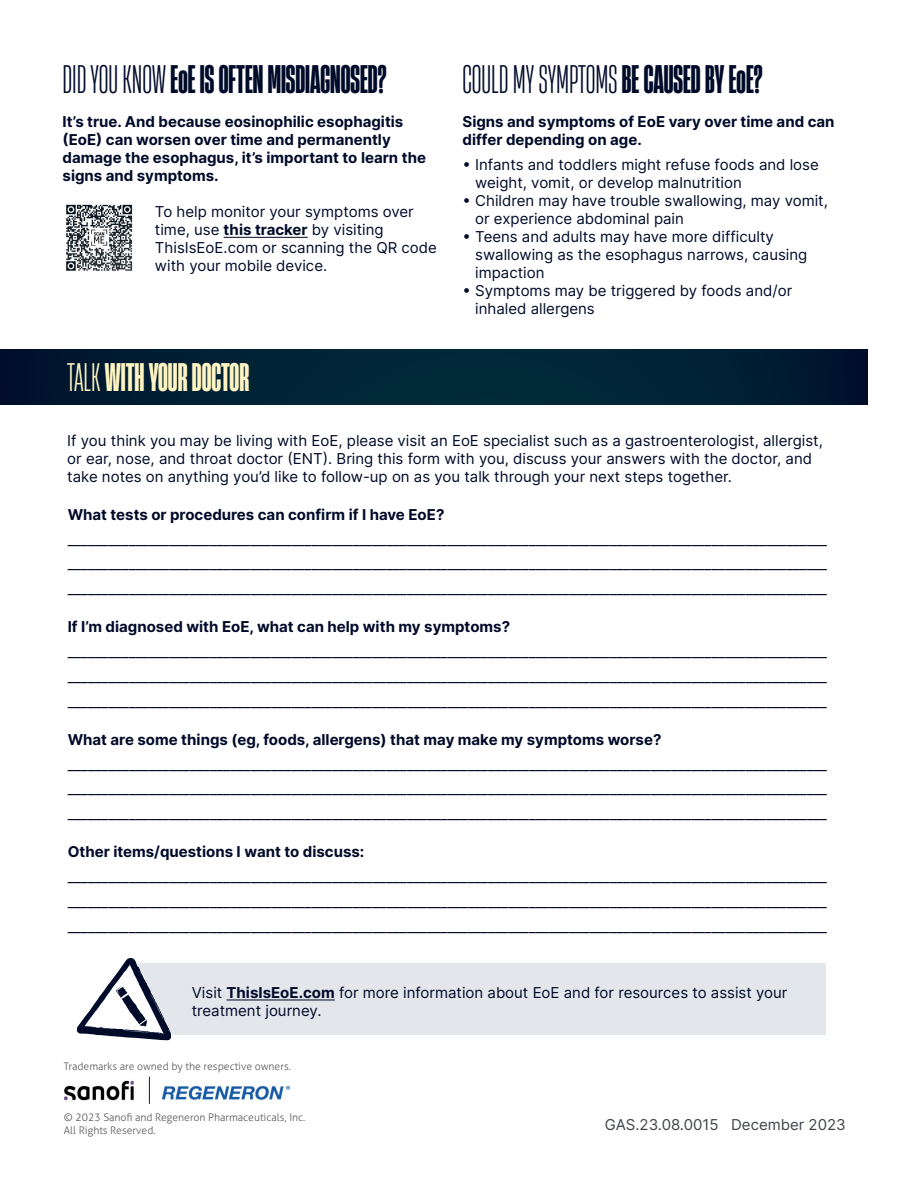
<style>
.page{position:relative;width:918px;height:1188px;background:#fff}
.page>*{position:absolute;margin:0;border:0;box-sizing:border-box;transform-origin:0 0}
.t1{font:800 37.5px "Heading Now 27";color:#000b29}
.t2{font:37.5px "Heading Now 23";color:#000b29}
.t3{font:800 37.5px "Heading Now 27";color:#fef5c2}
.t4{font:15px/18px "Inter";color:#000b29}
.t5{font:700 15px/18px "Inter";color:#000b29}
.t6{font:15px "Inter";color:#404349}
.t7{font:300 10.5px/12.6px "Aller";color:#58595b}
.s1{font-family:"Heading Now 23";font-weight:400}
.s2{font-family:"Heading Now 27";font-weight:800}
.s3{font-weight:700}
</style>
<div class="page">
<svg style="left:0;top:349px;width:868px;height:56px;background:#002034"></svg>
<hr style="left:224px;top:237px;width:84px;height:1px;background:#000b29">
<div style="left:124px;top:964px;width:702px;height:71px;background:#e3e7ec"></div>
<hr style="left:227px;top:999px;width:108px;height:1px;background:#000b29">
<svg style="left:77px;top:958px;width:98px;height:83px"></svg>
<img style="left:66px;top:202px;width:67px;height:69px">
<img style="left:64px;top:1076px;width:226px;height:28px">
<h1 class="t1" style="left:63px;top:53px;width:325px"><span class="s1">DID YOU KNOW</span> EoE IS OFTEN MISDIAGNOSED?</h1>
<h1 class="t2" style="left:463px;top:55px;width:302px">COULD MY SYMPTOMS <span class="s2">BE CAUSED BY EoE?</span></h1>
<p class="t5" style="left:63px;top:112px;width:365px">It’s true. And because eosinophilic esophagitis (EoE) can worsen over time and permanently damage the esophagus, it’s important to learn the signs and symptoms.</p>
<p class="t4" style="left:155px;top:202px;width:283px">To help monitor your symptoms over time, use <span class="s3">this tracker</span> by visiting<br>ThisIsEoE.com or scanning the QR code with your mobile device.</p>
<h1 class="t3" style="left:67px;top:351px;width:183px"><span class="s1">TALK</span> WITH YOUR DOCTOR</h1>
<p class="t5" style="left:463px;top:112px;width:373px">Signs and symptoms of EoE vary over time and can differ depending on age.</p>
<p class="t4" style="left:475px;top:155px;width:345px;text-indent:-13px">• Infants and toddlers might refuse foods and lose weight, vomit, or develop malnutrition</p>
<p class="t4" style="left:475px;top:191px;width:354px;text-indent:-13px">• Children may have trouble swallowing, may vomit, or experience abdominal pain</p>
<p class="t4" style="left:475px;top:227px;width:334px;text-indent:-13px">• Teens and adults may have more difficulty swallowing as the esophagus narrows, causing impaction</p>
<p class="t4" style="left:475px;top:281px;width:319px;text-indent:-13px">• Symptoms may be triggered by foods and/or inhaled allergens</p>
<p class="t4" style="left:67px;top:431px;width:757px">If you think you may be living with EoE, please visit an EoE specialist such as a gastroenterologist, allergist, or ear, nose, and throat doctor (ENT). Bring this form with you, discuss your answers with the doctor, and take notes on anything you’d like to follow-up on as you talk through your next steps together.</p>
<p class="t5" style="left:68px;top:505px;width:378px">What tests or procedures can confirm if I have EoE?</p>
<p class="t4" style="left:68px;top:527px;width:761px;line-height:24.8px;text-align:justify">________________________________________________________________________________________________________________ ________________________________________________________________________________________________________________ ________________________________________________________________________________________________________________</p>
<p class="t5" style="left:68px;top:618px;width:444px">If I’m diagnosed with EoE, what can help with my symptoms?</p>
<p class="t4" style="left:68px;top:639px;width:761px;line-height:24.8px;text-align:justify">________________________________________________________________________________________________________________ ________________________________________________________________________________________________________________ ________________________________________________________________________________________________________________</p>
<p class="t5" style="left:68px;top:730px;width:595px">What are some things (eg, foods, allergens) that may make my symptoms worse?</p>
<p class="t4" style="left:68px;top:752px;width:761px;line-height:24.8px;text-align:justify">________________________________________________________________________________________________________________ ________________________________________________________________________________________________________________ ________________________________________________________________________________________________________________</p>
<p class="t5" style="left:68px;top:843px;width:298px">Other items/questions I want to discuss:</p>
<p class="t4" style="left:68px;top:864px;width:761px;line-height:24.8px;text-align:justify">________________________________________________________________________________________________________________ ________________________________________________________________________________________________________________ ________________________________________________________________________________________________________________</p>
<p class="t4" style="left:192px;top:983px;width:597px">Visit <span class="s3">ThisIsEoE.com</span> for more information about EoE and for resources to assist your treatment journey.</p>
<p class="t7" style="left:64px;top:1060px;width:229px">Trademarks are owned by the respective owners.</p>
<p class="t7" style="left:64px;top:1111px;width:243px">© 2023 Sanofi and Regeneron Pharmaceuticals, Inc.<br>All Rights Reserved.</p>
<p class="t6" style="left:605px;top:1113px;width:242px">GAS.23.08.0015 December 2023</p>
</div>
